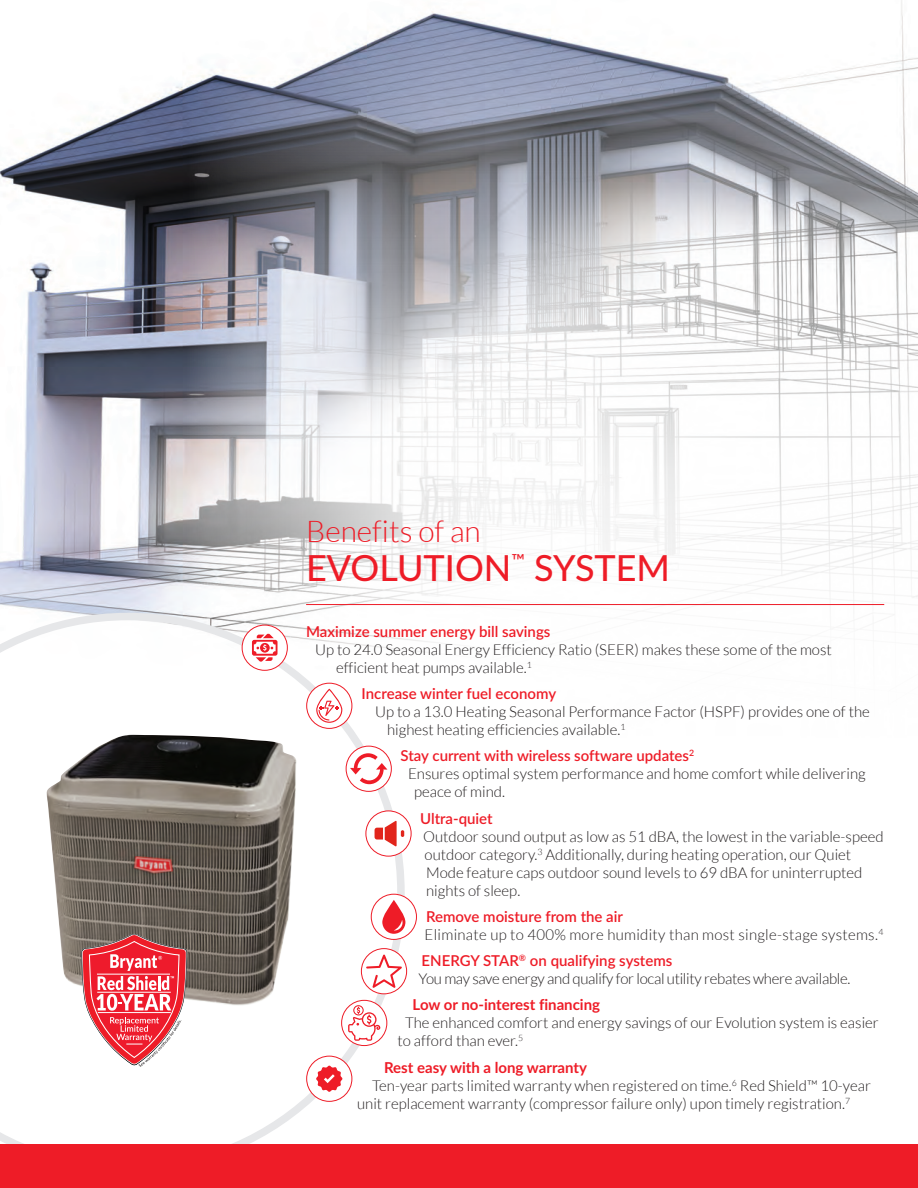
<style>
.page{position:relative;width:918px;height:1188px;background:#fff}
.page>*{position:absolute;margin:0;border:0;box-sizing:border-box;transform-origin:0 0}
.Paragraph_Style_1{font:500 36px "Lato";color:#ee1c27}
.Paragraph_Style_1-2{font:300 30px "Lato";color:#ee1c27}
.Bullets{font:300 15px/18px "Lato";color:#231f20}
.Bullets-2{font:600 15px "Lato";color:#ee1c27}
.Body_-_centered{font:300 15px/18px "Lato";color:#231f20}
.Bullets-3{font:300 15px "Lato";letter-spacing:-.02em;color:#231f20}
.Bullets-4{font:300 15px "Lato";letter-spacing:.02em;color:#231f20}
.Body_-_centered-2{font:700 15px "Lato";color:#ee1c27}
</style>
<div class="page">
<img style="left:506px;top:0;width:412px;height:606px">
<img style="left:0;top:11px;width:506px;height:640px">
<svg style="left:0;top:613px;width:405px;height:532px"></svg>
<img style="left:46px;top:735px;width:251px;height:272px">
<svg style="left:81px;top:934px;width:106px;height:132px"></svg>
<hr style="left:306px;top:604px;width:578px;height:1px;background:#ee1c27">
<div style="left:307px;top:1056px;width:45px;height:45px;background:#fff;border-radius:50%"></div>
<svg style="left:316px;top:1066px;width:26px;height:26px"></svg>
<div style="left:306px;top:1056px;width:46px;height:46px;border:1px solid #ee1c27;border-radius:50%"></div>
<div style="left:307px;top:683px;width:45px;height:45px;background:#fff;border-radius:50%"></div>
<svg style="left:316px;top:689px;width:26px;height:34px"></svg>
<div style="left:306px;top:683px;width:46px;height:46px;border:1px solid #ee1c27;border-radius:50%"></div>
<svg style="left:346px;top:746px;width:45px;height:45px"></svg>
<svg style="left:350px;top:753px;width:37px;height:31px"></svg>
<div style="left:346px;top:746px;width:46px;height:46px;border:1px solid #ee1c27;border-radius:50%"></div>
<div style="left:242px;top:625px;width:45px;height:45px;background:#fff;border-radius:50%"></div>
<svg style="left:252px;top:633px;width:26px;height:29px"></svg>
<div style="left:242px;top:625px;width:46px;height:46px;border:1px solid #ee1c27;border-radius:50%"></div>
<div style="left:366px;top:811px;width:45px;height:45px;background:#fff;border-radius:50%"></div>
<svg style="left:375px;top:821px;width:29px;height:25px"></svg>
<div style="left:366px;top:811px;width:45px;height:45px;border:1px solid #ee1c27;border-radius:50%"></div>
<div style="left:371px;top:894px;width:45px;height:45px;background:#fff;border-radius:50%"></div>
<svg style="left:382px;top:900px;width:23px;height:34px"></svg>
<div style="left:371px;top:894px;width:46px;height:46px;border:1px solid #ee1c27;border-radius:50%"></div>
<svg style="left:342px;top:1000px;width:45px;height:46px"></svg>
<svg style="left:348px;top:1005px;width:32px;height:36px"></svg>
<div style="left:341px;top:1000px;width:46px;height:46px;border:1px solid #ee1c27;border-radius:50%"></div>
<svg style="left:361px;top:949px;width:46px;height:45px"></svg>
<div style="left:361px;top:948px;width:46px;height:46px;border:1px solid #ee1c27;border-radius:50%"></div>
<svg style="left:366px;top:955px;width:36px;height:33px"></svg>
<div style="left:0;top:1145px;width:918px;height:43px;background:#ee1c27"></div>
<p class="Paragraph_Style_1-2" style="left:306px;top:515px;width:176px">Benefits of an</p>
<p class="Paragraph_Style_1" style="left:306px;top:542px;width:366px">EVOLUTION<sup>™</sup> SYSTEM</p>
<p class="Bullets-2" style="left:306px;top:621px;width:246px">Maximize summer energy bill savings</p>
<p class="Bullets" style="left:336px;top:641px;width:497px;text-indent:-21px">Up to 24.0 Seasonal Energy Efficiency Ratio (SEER) makes these some of the most efficient heat pumps available.<sup>1</sup></p>
<p class="Bullets-2" style="left:362px;top:683px;width:196px">Increase winter fuel economy</p>
<p class="Bullets" style="left:387px;top:703px;width:484px;text-indent:-12px">Up to a 13.0 Heating Seasonal Performance Factor (HSPF) provides one of the highest heating efficiencies available.<sup>1</sup></p>
<p class="Bullets-2" style="left:401px;top:745px;width:295px">Stay current with wireless software updates<sup>2</sup></p>
<p class="Bullets" style="left:414px;top:765px;width:453px;text-indent:-6px">Ensures optimal system performance and home comfort while delivering peace of mind.</p>
<p class="Bullets-2" style="left:420px;top:807px;width:74px">Ultra-quiet</p>
<p class="Bullets" style="left:423px;top:827px;width:462px">Outdoor sound output as low as 51 dBA, the lowest in the variable-speed outdoor category.<sup>3</sup> Additionally, during heating operation, our Quiet Mode feature caps outdoor sound levels to 69 dBA for uninterrupted nights of sleep.</p>
<p class="Bullets-2" style="left:426px;top:906px;width:198px">Remove moisture from the air</p>
<p class="Bullets-4" style="left:425px;top:926px;width:461px">Eliminate up to 400% more humidity than most single-stage systems.<sup>4</sup></p>
<p class="Bullets-2" style="left:422px;top:950px;width:252px">ENERGY STAR<sup>®</sup> on qualifying systems</p>
<p class="Bullets-3" style="left:419px;top:971px;width:433px">You may save energy and qualify for local utility rebates where available.</p>
<p class="Body_-_centered-2" style="left:413px;top:994px;width:189px">Low or no-interest financing</p>
<p class="Body_-_centered" style="left:398px;top:1014px;width:483px;text-indent:8px">The enhanced comfort and energy savings of our Evolution system is easier to afford than ever.<sup>5</sup></p>
<p class="Body_-_centered-2" style="left:384px;top:1056px;width:204px">Rest easy with a long warranty</p>
<p class="Bullets" style="left:357px;top:1076px;width:515px;text-indent:15px">Ten-year parts limited warranty when registered on time.<sup>6</sup> Red Shield™ 10-year unit replacement warranty (compressor failure only) upon timely registration.<sup>7</sup></p>
</div>
